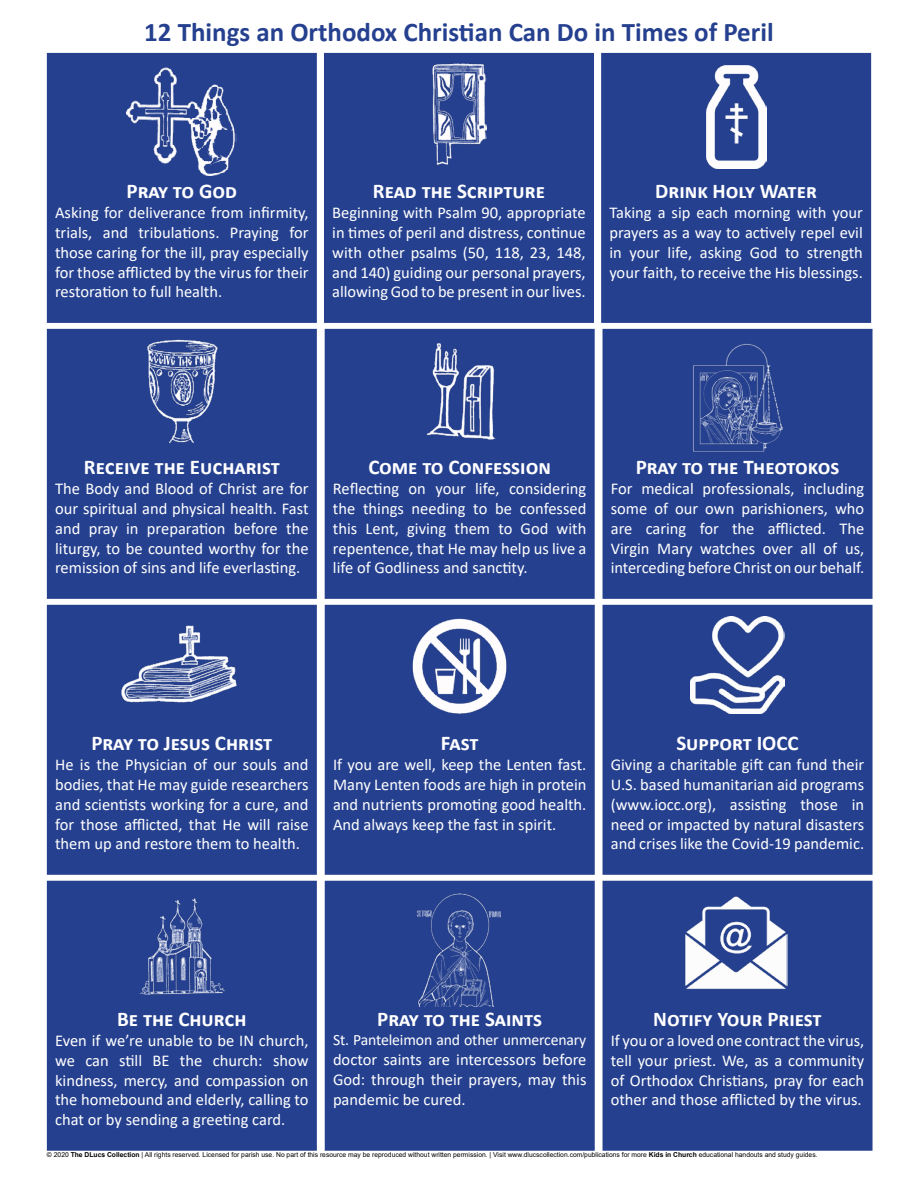
<style>
.page{position:relative;width:918px;height:1188px;background:#fff}
.page>*{position:absolute;margin:0;border:0;box-sizing:border-box;transform-origin:0 0}
.t1{font:700 27px "Calibri";color:#25408f}
.t2{font:700 21px "Calibri";color:#fff}
.t3{font:16.5px/19.8px "Calibri";color:#fff;text-align:justify}
.t4{font:15.75px "Calibri";letter-spacing:-.01em;color:#fff}
.t5{font:6.75px "Arial";color:#000}
.s1{font-weight:700}
</style>
<div class="page">
<div style="left:603px;top:330px;width:269px;height:268px;background:#25408f"></div>
<div style="left:603px;top:329px;width:270px;height:270px;border:2px solid #25408f"></div>
<img style="left:693px;top:343px;width:90px;height:109px">
<div style="left:325px;top:330px;width:269px;height:268px;background:#25408f"></div>
<div style="left:325px;top:329px;width:270px;height:270px;border:2px solid #25408f"></div>
<img style="left:426px;top:343px;width:69px;height:97px">
<div style="left:603px;top:606px;width:269px;height:268px;background:#25408f"></div>
<div style="left:603px;top:605px;width:270px;height:270px;border:2px solid #25408f"></div>
<img style="left:691px;top:617px;width:94px;height:96px">
<div style="left:48px;top:606px;width:268px;height:268px;background:#25408f"></div>
<div style="left:47px;top:605px;width:270px;height:270px;border:2px solid #25408f"></div>
<img style="left:121px;top:625px;width:116px;height:78px">
<div style="left:48px;top:881px;width:268px;height:269px;background:#25408f"></div>
<div style="left:47px;top:881px;width:270px;height:270px;border:2px solid #25408f"></div>
<img style="left:140px;top:898px;width:85px;height:96px">
<div style="left:326px;top:881px;width:268px;height:269px;background:#25408f"></div>
<div style="left:325px;top:881px;width:270px;height:270px;border:2px solid #25408f"></div>
<img style="left:416px;top:893px;width:85px;height:114px">
<div style="left:603px;top:881px;width:269px;height:269px;background:#25408f"></div>
<div style="left:603px;top:881px;width:270px;height:270px;border:2px solid #25408f"></div>
<img style="left:685px;top:896px;width:102px;height:93px">
<div style="left:326px;top:606px;width:268px;height:268px;background:#25408f"></div>
<div style="left:325px;top:605px;width:270px;height:270px;border:2px solid #25408f"></div>
<img style="left:412px;top:618px;width:95px;height:96px">
<div style="left:48px;top:54px;width:268px;height:268px;background:#25408f"></div>
<div style="left:47px;top:53px;width:270px;height:270px;border:2px solid #25408f"></div>
<img style="left:126px;top:67px;width:111px;height:109px">
<div style="left:325px;top:54px;width:268px;height:268px;background:#25408f"></div>
<div style="left:324px;top:53px;width:270px;height:270px;border:2px solid #25408f"></div>
<img style="left:432px;top:64px;width:55px;height:101px">
<div style="left:602px;top:54px;width:268px;height:268px;background:#25408f"></div>
<div style="left:601px;top:53px;width:270px;height:270px;border:2px solid #25408f"></div>
<img style="left:706px;top:66px;width:60px;height:102px">
<div style="left:48px;top:330px;width:268px;height:268px;background:#25408f"></div>
<div style="left:47px;top:329px;width:270px;height:270px;border:2px solid #25408f"></div>
<img style="left:147px;top:340px;width:71px;height:102px">
<p class="t1" style="left:144px;top:13px;width:631px">12 Things an Orthodox Christian Can Do in Times of Peril</p>
<p class="t2" style="left:127px;top:177px;width:112px">Pray to God</p>
<p class="t3" style="left:55px;top:202px;width:255px">Asking for deliverance from infirmity, trials, and tribulations. Praying for those caring for the ill, pray especially for those afflicted by the virus for their restoration to full health.</p>
<p class="t2" style="left:373px;top:177px;width:174px">Read the Scripture</p>
<p class="t3" style="left:332px;top:202px;width:255px">Beginning with Psalm 90, appropriate in times of peril and distress, continue with other psalms (50, 118, 23, 148, and 140) guiding our personal prayers, allowing God to be present in our lives.</p>
<p class="t2" style="left:655px;top:177px;width:163px">Drink Holy Water</p>
<p class="t3" style="left:609px;top:202px;width:255px">Taking a sip each morning with your prayers as a way to actively repel evil in your life, asking God to strength your faith, to receive the His blessings.</p>
<p class="t2" style="left:84px;top:453px;width:197px">Receive the Eucharist</p>
<p class="t3" style="left:55px;top:478px;width:255px">The Body and Blood of Christ are for our spiritual and physical health. Fast and pray in preparation before the liturgy, to be counted worthy for the remission of sins and life everlasting.</p>
<p class="t2" style="left:368px;top:453px;width:184px">Come to Confession</p>
<p class="t3" style="left:333px;top:478px;width:255px">Reflecting on your life, considering the things needing to be confessed this Lent, giving them to God with repentence, that He may help us live a life of Godliness and sanctity.</p>
<p class="t2" style="left:636px;top:453px;width:205px">Pray to the Theotokos</p>
<p class="t3" style="left:611px;top:478px;width:255px">For medical professionals, including some of our own parishioners, who are caring for the afflicted. The Virgin Mary watches over all of us, interceding before Christ on our behalf.</p>
<p class="t2" style="left:91px;top:728px;width:182px">Pray to Jesus Christ</p>
<p class="t3" style="left:55px;top:754px;width:255px">He is the Physician of our souls and bodies, that He may guide researchers and scientists working for a cure, and for those afflicted, that He will raise them up and restore them to health.</p>
<p class="t2" style="left:441px;top:728px;width:39px">Fast</p>
<p class="t3" style="left:333px;top:754px;width:255px">If you are well, keep the Lenten fast.<br>Many Lenten foods are high in protein and nutrients promoting good health.<br>And always keep the fast in spirit.</p>
<p class="t2" style="left:676px;top:728px;width:124px">Support IOCC</p>
<p class="t3" style="left:611px;top:754px;width:255px">Giving a charitable gift can fund their U.S. based humanitarian aid programs (www.iocc.org), assisting those in need or impacted by natural disasters and crises like the Covid-19 pandemic.</p>
<p class="t2" style="left:117px;top:1004px;width:131px">Be the Church</p>
<p class="t3" style="left:55px;top:1030px;width:255px">Even if we’re unable to be IN church, we can still BE the church: show kindness, mercy, and compassion on the homebound and elderly, calling to chat or by sending a greeting card.</p>
<p class="t2" style="left:377px;top:1004px;width:166px">Pray to the Saints</p>
<p class="t4" style="left:333px;top:1029px;width:255px">St. Panteleimon and other unmercenary</p>
<p class="t3" style="left:333px;top:1049px;width:255px">doctor saints are intercessors before God: through their prayers, may this pandemic be cured.</p>
<p class="t2" style="left:653px;top:1004px;width:170px">Notify Your Priest</p>
<p class="t3" style="left:611px;top:1030px;width:255px">If you or a loved one contract the virus, tell your priest. We, as a community of Orthodox Christians, pray for each other and those afflicted by the virus.</p>
<p class="t5" style="left:47px;top:1150px;width:772px">© 2020 <span class="s1">The DLucs Collection</span> | All rights reserved. Licensed for parish use. No part of this resource may be reproduced without written permission. | Visit www.dlucscollection.com/publications for more <span class="s1">Kids in Church</span> educational handouts and study guides.</p>
</div>
